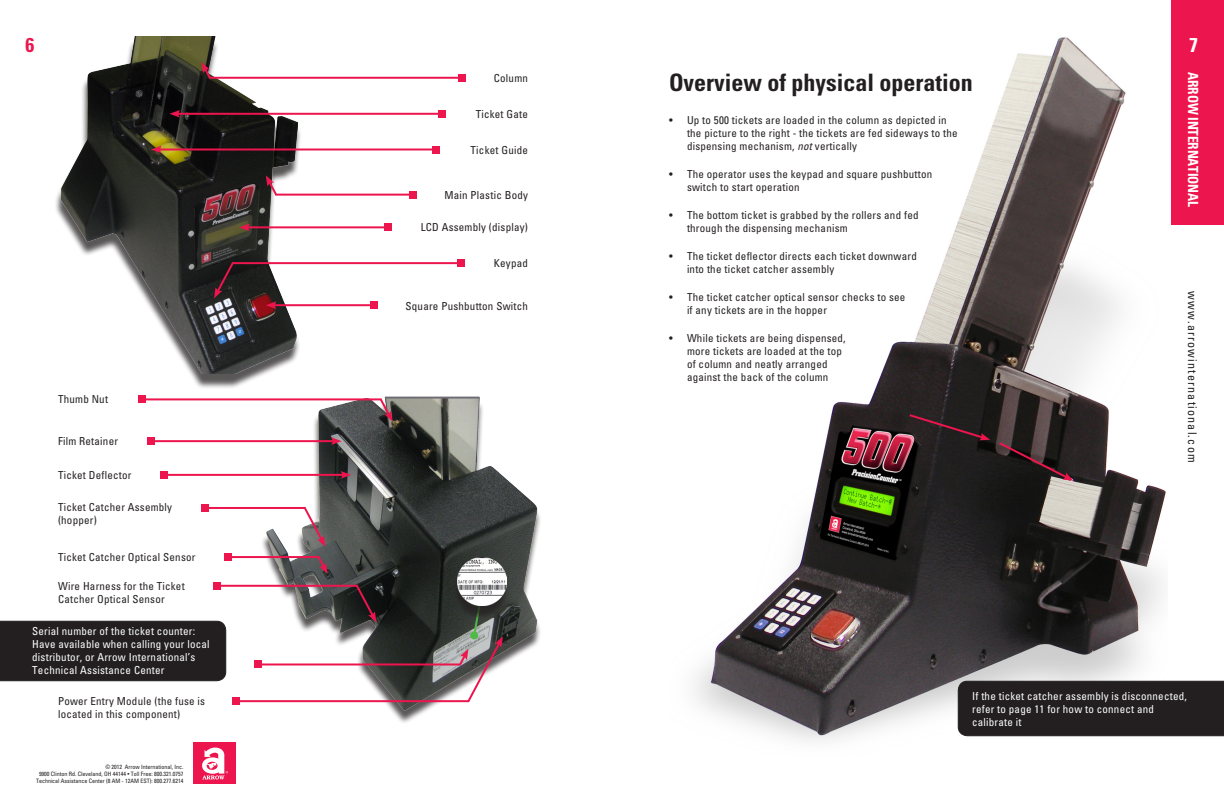
<style>
.page{position:relative;width:1224px;height:792px;background:#fff}
.page>*{position:absolute;margin:0;border:0;box-sizing:border-box;transform-origin:0 0}
.Main_Text{font:700 condensed 24px "Univers";color:#231f20}
.t1{font:700 condensed 20px "Univers";color:#ed154e}
.t2{font:700 condensed 20px "Univers";color:#fff}
.t3{font:700 condensed 14px "Univers";letter-spacing:-.01em;color:#fff;scale:.95 1}
.t4{font:condensed 12px "Univers";letter-spacing:.1em;color:#231f20}
.Main_Text-2{font:condensed 11px/13px "Univers";letter-spacing:.02em;color:#231f20}
.Main_Text_-_White__f{font:condensed 11px/13px "Univers";letter-spacing:.02em;color:#fff}
.t5{font:condensed 6px/7px "Univers";color:#231f20;text-align:right}
.s1{font-style:italic}
</style>
<div class="page">
<div style="left:54px;top:40px;width:248px;height:349px;background:#231f20;opacity:.75"></div>
<img style="left:54px;top:36px;width:243px;height:338px">
<hr style="left:209px;top:77px;width:253px;height:2px;background:#ed154e">
<div style="left:458px;top:74px;width:8px;height:8px;background:#ed154e"></div>
<svg style="left:202px;top:62px;width:11px;height:19px"></svg>
<hr style="left:176px;top:113px;width:266px;height:2px;background:#ed154e">
<div style="left:438px;top:110px;width:8px;height:8px;background:#ed154e"></div>
<svg style="left:170px;top:110px;width:10px;height:8px"></svg>
<hr style="left:158px;top:149px;width:278px;height:2px;background:#ed154e">
<div style="left:432px;top:146px;width:8px;height:8px;background:#ed154e"></div>
<svg style="left:151px;top:146px;width:11px;height:7px"></svg>
<hr style="left:276px;top:194px;width:137px;height:2px;background:#ed154e">
<div style="left:409px;top:191px;width:8px;height:8px;background:#ed154e"></div>
<svg style="left:266px;top:175px;width:13px;height:23px"></svg>
<hr style="left:246px;top:226px;width:142px;height:2px;background:#ed154e">
<div style="left:384px;top:223px;width:8px;height:8px;background:#ed154e"></div>
<svg style="left:239px;top:223px;width:11px;height:8px"></svg>
<hr style="left:232px;top:262px;width:230px;height:2px;background:#ed154e">
<div style="left:458px;top:259px;width:8px;height:8px;background:#ed154e"></div>
<svg style="left:214px;top:260px;width:22px;height:38px"></svg>
<hr style="left:273px;top:304px;width:101px;height:2px;background:#ed154e">
<div style="left:370px;top:301px;width:8px;height:8px;background:#ed154e"></div>
<svg style="left:266px;top:301px;width:11px;height:8px"></svg>
<img style="left:261px;top:397px;width:279px;height:323px">
<hr style="left:385px;top:397px;width:94px;height:2px;background:#706d74">
<hr style="left:151px;top:440px;width:184px;height:2px;background:#ed154e">
<div style="left:147px;top:437px;width:8px;height:8px;background:#ed154e"></div>
<svg style="left:331px;top:437px;width:11px;height:8px"></svg>
<hr style="left:164px;top:474px;width:180px;height:2px;background:#ed154e">
<div style="left:160px;top:471px;width:8px;height:8px;background:#ed154e"></div>
<svg style="left:341px;top:471px;width:10px;height:8px"></svg>
<hr style="left:236px;top:700px;width:233px;height:2px;background:#ed154e">
<div style="left:232px;top:697px;width:8px;height:8px;background:#ed154e"></div>
<hr style="left:258px;top:663px;width:203px;height:2px;background:#ed154e">
<div style="left:254px;top:660px;width:8px;height:8px;background:#ed154e"></div>
<hr style="left:205px;top:507px;width:100px;height:2px;background:#ed154e">
<div style="left:201px;top:504px;width:8px;height:8px;background:#ed154e"></div>
<svg style="left:302px;top:505px;width:23px;height:42px"></svg>
<hr style="left:142px;top:398px;width:239px;height:2px;background:#ed154e">
<div style="left:138px;top:395px;width:8px;height:8px;background:#ed154e"></div>
<svg style="left:378px;top:396px;width:15px;height:26px"></svg>
<hr style="left:228px;top:556px;width:91px;height:2px;background:#ed154e">
<div style="left:224px;top:553px;width:8px;height:8px;background:#ed154e"></div>
<hr style="left:217px;top:585px;width:141px;height:2px;background:#ed154e">
<div style="left:213px;top:582px;width:8px;height:8px;background:#ed154e"></div>
<div style="left:0;top:621px;width:226px;height:60px;background:#231f20"></div>
<svg style="left:457px;top:621px;width:46px;height:83px"></svg>
<div style="left:470px;top:631px;width:8px;height:8px;background:#51b948;border-radius:50%"></div>
<div style="left:451px;top:562px;width:59px;height:59px;background:#231f20;opacity:.75"></div>
<img style="left:458px;top:557px;width:48px;height:49px">
<svg style="left:354px;top:583px;width:22px;height:39px"></svg>
<svg style="left:316px;top:554px;width:12px;height:20px"></svg>
<img style="left:694px;top:37px;width:474px;height:704px">
<svg style="left:907px;top:413px;width:83px;height:27px;background:#362025"></svg>
<svg style="left:997px;top:441px;width:77px;height:40px;background:#322224"></svg>
<div style="left:958px;top:681px;width:266px;height:55px;background:#231f20"></div>
<div style="left:193px;top:742px;width:42px;height:41px;background:#ed154e"></div>
<svg style="left:202px;top:747px;width:26px;height:32px"></svg>
<div style="left:1172px;top:0;width:52px;height:225px;background:#ed154e"></div>
<h2 class="t1" style="left:25px;top:33px;width:10px">6</h2>
<p class="Main_Text-2" style="left:58px;top:393px;width:52px">Thumb Nut</p>
<p class="Main_Text-2" style="left:58px;top:434px;width:62px">Film Retainer</p>
<p class="Main_Text-2" style="left:58px;top:468px;width:75px">Ticket Deflector</p>
<p class="Main_Text-2" style="left:58px;top:501px;width:116px">Ticket Catcher Assembly (hopper)</p>
<p class="Main_Text-2" style="left:58px;top:550px;width:139px">Ticket Catcher Optical Sensor</p>
<p class="Main_Text-2" style="left:58px;top:579px;width:128px">Wire Harness for the Ticket<br>Catcher Optical Sensor</p>
<p class="Main_Text_-_White__f" style="left:32px;top:624px;width:164px">Serial number of the ticket counter:</p>
<p class="Main_Text_-_White__f" style="left:32px;top:637px;width:179px">Have available when calling your local distributor, or Arrow International’s<br>Technical Assistance Center</p>
<p class="Main_Text-2" style="left:58px;top:694px;width:149px">Power Entry Module (the fuse is located in this component)</p>
<p class="t5" style="left:36px;top:764px;width:149px">© 2012 Arrow International, Inc.<br>9900 Clinton Rd. Cleveland, OH 44144 • Toll Free: 800.321.0757<br>Technical Assistance Center (8 AM - 12AM EST): 800.277.6214</p>
<p class="Main_Text-2" style="left:494px;top:71px;width:36px">Column</p>
<p class="Main_Text-2" style="left:476px;top:108px;width:54px">Ticket Gate</p>
<p class="Main_Text-2" style="left:471px;top:143px;width:59px">Ticket Guide</p>
<p class="Main_Text-2" style="left:444px;top:188px;width:85px">Main Plastic Body</p>
<p class="Main_Text-2" style="left:421px;top:221px;width:109px">LCD Assembly (display)</p>
<p class="Main_Text-2" style="left:494px;top:257px;width:36px">Keypad</p>
<p class="Main_Text-2" style="left:406px;top:299px;width:124px">Square Pushbutton Switch</p>
<p class="Main_Text" style="left:669px;top:68px;width:305px">Overview of physical operation</p>
<p class="Main_Text-2" style="left:687px;top:113px;width:272px;text-indent:-18px">• Up to 500 tickets are loaded in the column as depicted in the picture to the right - the tickets are fed sideways to the dispensing mechanism, <span class="s1">not</span> vertically</p>
<p class="Main_Text-2" style="left:687px;top:167px;width:247px;text-indent:-18px">• The operator uses the keypad and square pushbutton switch to start operation</p>
<p class="Main_Text-2" style="left:687px;top:208px;width:233px;text-indent:-18px">• The bottom ticket is grabbed by the rollers and fed through the dispensing mechanism</p>
<p class="Main_Text-2" style="left:687px;top:249px;width:231px;text-indent:-18px">• The ticket deflector directs each ticket downward into the ticket catcher assembly</p>
<p class="Main_Text-2" style="left:687px;top:290px;width:220px;text-indent:-18px">• The ticket catcher optical sensor checks to see if any tickets are in the hopper</p>
<p class="Main_Text-2" style="left:687px;top:331px;width:160px;text-indent:-18px">• While tickets are being dispensed, more tickets are loaded at the top of column and neatly arranged against the back of the column</p>
<h2 class="t2" style="left:1189px;top:33px;width:10px">7</h2>
<p class="t3" style="left:1202px;top:72px;width:144px;rotate:90deg">ARROW INTERNATIONAL</p>
<p class="t4" style="left:1200px;top:291px;width:173px;rotate:90deg">www.arrowinternational.com</p>
<p class="Main_Text_-_White__f" style="left:972px;top:689px;width:216px">If the ticket catcher assembly is disconnected, refer to page 11 for how to connect and calibrate it</p>
</div>
